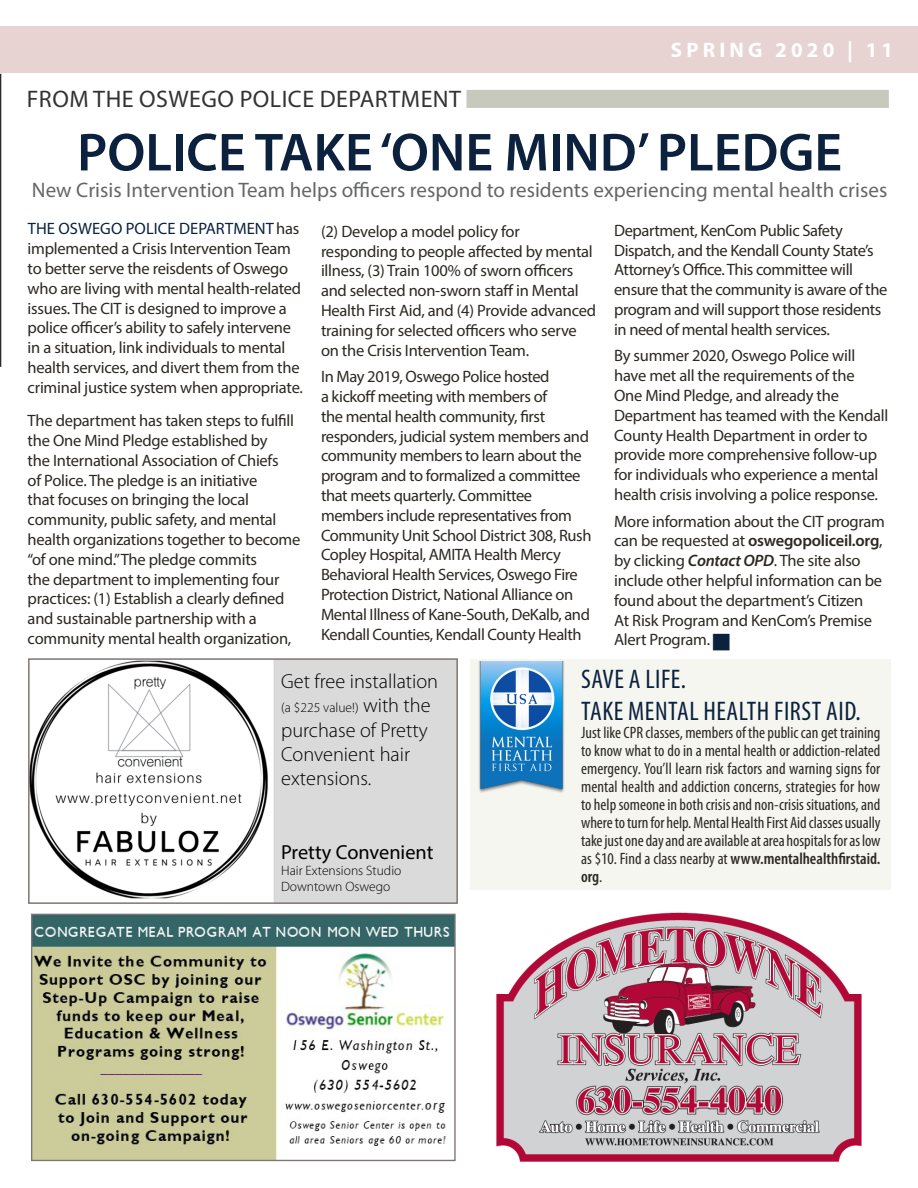
<style>
.page{position:relative;width:918px;height:1188px;background:#fff}
.page>*{position:absolute;margin:0;border:0;box-sizing:border-box;transform-origin:0 0}
.Byline{font:600 54px "Myriad Pro";color:#0b213e}
.t1{font:condensed 27px "Myriad Pro";letter-spacing:.02em;color:#0b213e}
.Subheading{font:24px "Myriad Pro";letter-spacing:.02em;color:#323332}
.Byline-2{font:21px "Myriad Pro";color:#656666}
.Header_master_page{font:700 21px "Myriad Pro";letter-spacing:.2em;color:#fff}
.t2{font:300 20.4px/24.5px "Myriad Pro";color:#000}
.t3{font:20.4px "Myriad Pro";color:#000}
.t4{font:16.5px/19.8px "Myriad Pro";letter-spacing:-.015em;color:#2c2823}
.Body_no_spacing_but{font:condensed 16.5px/18px "Myriad Pro";letter-spacing:-.005em;color:#2c2823;text-align:justify}
.t5{font:300 13.5px/16.2px "Myriad Pro";color:#000}
.s1{color:#0b213e}
.s2{font-weight:600}
.s3{font-weight:600;font-style:italic}
.s4{font-size:20.4px}
</style>
<div class="page">
<svg style="left:0;top:73px;width:1px;height:294px"></svg>
<hr style="left:0;top:27px;width:2px;height:46px;background:#e7d4d2">
<div style="left:1px;top:26px;width:917px;height:46px;background:#e7d4d2"></div>
<img style="left:496px;top:912px;width:366px;height:250px">
<img style="left:33px;top:916px;width:421px;height:243px">
<div style="left:31px;top:914px;width:425px;height:247px;border:1px solid #7e7673"></div>
<div style="left:470px;top:659px;width:420px;height:231px;background:#f5f6ef"></div>
<img style="left:479px;top:661px;width:85px;height:132px">
<div style="left:466px;top:90px;width:423px;height:18px;background:#c7c9bd"></div>
<div style="left:274px;top:659px;width:183px;height:244px;background:#dadada"></div>
<img style="left:31px;top:661px;width:243px;height:240px">
<div style="left:28px;top:658px;width:430px;height:246px;border:2px solid #7e7673"></div>
<p class="Subheading" style="left:27px;top:84px;width:436px">FROM THE OSWEGO POLICE DEPARTMENT</p>
<p class="Header_master_page" style="left:671px;top:36px;width:224px">SPRING 2020 | 11</p>
<p class="Byline" style="left:77px;top:118px;width:767px">POLICE TAKE ‘ONE MIND’ PLEDGE</p>
<p class="Byline-2" style="left:32px;top:177px;width:857px">New Crisis Intervention Team helps officers respond to residents experiencing mental health crises</p>
<p class="t4" style="left:28px;top:219px;width:277px"><span class="s1">THE OSWEGO POLICE DEPARTMENT</span>has implemented a Crisis Intervention Team to better serve the reisdents of Oswego who are living with mental health-related issues. The CIT is designed to improve a police officer’s ability to safely intervene in a situation, link individuals to mental health services, and divert them from the criminal justice system when appropriate.</p>
<p class="t4" style="left:28px;top:410px;width:274px">The department has taken steps to fulfill the One Mind Pledge established by<br>the International Association of Chiefs<br>of Police. The pledge is an initiative<br>that focuses on bringing the local community, public safety, and mental health organizations together to become “of one mind.” The pledge commits<br>the department to implementing four practices: (1) Establish a clearly defined and sustainable partnership with a community mental health organization,</p>
<p class="t4" style="left:321px;top:221px;width:277px">(2) Develop a model policy for responding to people affected by mental illness, (3) Train 100% of sworn officers and selected non-sworn staff in Mental Health First Aid, and (4) Provide advanced training for selected officers who serve on the Crisis Intervention Team.</p>
<p class="t4" style="left:321px;top:366px;width:272px">In May 2019, Oswego Police hosted<br>a kickoff meeting with members of<br>the mental health community, first responders, judicial system members and community members to learn about the program and to formalized a committee that meets quarterly. Committee members include representatives from Community Unit School District 308, Rush Copley Hospital, AMITA Health Mercy Behavioral Health Services, Oswego Fire Protection District, National Alliance on Mental Illness of Kane-South, DeKalb, and Kendall Counties, Kendall County Health</p>
<p class="t4" style="left:614px;top:220px;width:275px">Department, KenCom Public Safety Dispatch, and the Kendall County State’s Attorney’s Office. This committee will ensure that the community is aware of the program and will support those residents in need of mental health services.</p>
<p class="t4" style="left:614px;top:346px;width:276px">By summer 2020, Oswego Police will have met all the requirements of the<br>One Mind Pledge, and already the Department has teamed with the Kendall County Health Department in order to provide more comprehensive follow-up for individuals who experience a mental health crisis involving a police response.</p>
<p class="t4" style="left:614px;top:511px;width:272px">More information about the CIT program can be requested at <span class="s2">oswegopoliceil.org</span>, by clicking <span class="s3">Contact OPD</span>. The site also include other helpful information can be found about the department’s Citizen<br>At Risk Program and KenCom’s Premise Alert Program.</p>
<p class="t2" style="left:281px;top:669px;width:159px">Get free installation</p>
<p class="t5" style="left:281px;top:700px;width:151px">(a $225 value!) <span class="s4">with the</span></p>
<p class="t2" style="left:281px;top:718px;width:148px">purchase of Pretty<br>Convenient hair extensions.</p>
<p class="t3" style="left:281px;top:839px;width:154px">Pretty Convenient</p>
<p class="t5" style="left:281px;top:863px;width:122px">Hair Extensions Studio<br>Downtown Oswego</p>
<p class="t1" style="left:581px;top:663px;width:106px">SAVE A LIFE.</p>
<p class="t1" style="left:581px;top:695px;width:281px">TAKE MENTAL HEALTH FIRST AID.</p>
<p class="Body_no_spacing_but" style="left:581px;top:724px;width:301px">Just like CPR classes, members of the public can get training to know what to do in a mental health or addiction-related emergency. You’ll learn risk factors and warning signs for mental health and addiction concerns, strategies for how to help someone in both crisis and non-crisis situations, and where to turn for help. Mental Health First Aid classes usually take just one day and are available at area hospitals for as low as $10. Find a class nearby at <span class="s2">www.mentalhealthfirstaid. org</span>.</p>
</div>
